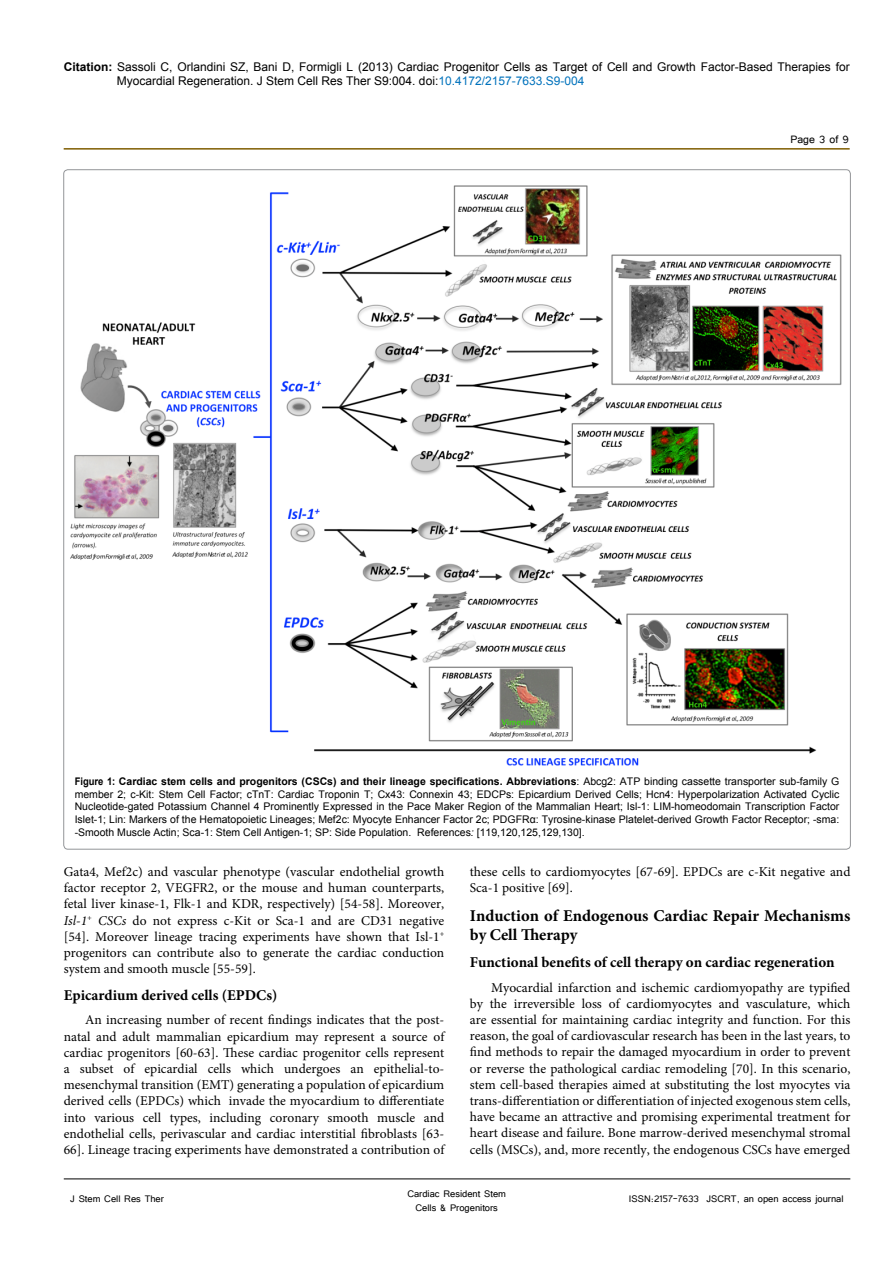
<style>
.page{position:relative;width:893px;height:1263px;background:#fff}
.page>*{position:absolute;margin:0;border:0;box-sizing:border-box;transform-origin:0 0}
.t1{font:700 16.5px/19.8px "Minion Pro";color:#000}
.t2{font:700 15px "Minion Pro";color:#000}
.t3{font:13.5px/16.2px "Minion Pro";color:#000;text-align:justify}
.t4{font:13.5px "Tunga";color:#000}
.t5{font:12px/14.4px "Arial";color:#000}
.t6{font:12px/14.4px "Tunga";color:#000;text-align:center}
.t7{font:10.5px/12.6px "Arial";color:#000;text-align:justify}
.s1{font-weight:700}
.s2{color:#0072bc}
.s3{font-style:italic}
</style>
<div class="page">
<hr style="left:64px;top:148px;width:786px;height:2px;background:#7f5d00">
<hr style="left:64px;top:1179px;width:786px;height:1px;background:#000">
<img style="left:70px;top:185px;width:772px;height:581px">
<p class="t5" style="left:117px;top:60px;width:734px;text-indent:-53px"><span class="s1">Citation:</span> Sassoli C, Orlandini SZ, Bani D, Formigli L (2013) Cardiac Progenitor Cells as Target of Cell and Growth Factor-Based Therapies for<br>Myocardial Regeneration. J Stem Cell Res Ther S9:004. doi:<span class="s2">10.4172/2157-7633.S9-004</span></p>
<p class="t4" style="left:790px;top:131px;width:60px">Page 3 of 9</p>
<p class="t7" style="left:75px;top:775px;width:766px"><span class="s1">Figure 1: Cardiac stem cells and progenitors (CSCs) and their lineage specifications. Abbreviations</span>: Abcg2: ATP binding cassette transporter sub-family G member 2; c-Kit: Stem Cell Factor; cTnT: Cardiac Troponin T; Cx43: Connexin 43; EDCPs: Epicardium Derived Cells; Hcn4: Hyperpolarization Activated Cyclic Nucleotide-gated Potassium Channel 4 Prominently Expressed in the Pace Maker Region of the Mammalian Heart; Isl-1: LIM-homeodomain Transcription Factor Islet-1; Lin: Markers of the Hematopoietic Lineages; Mef2c: Myocyte Enhancer Factor 2c; PDGFRα: Tyrosine-kinase Platelet-derived Growth Factor Receptor; -sma: -Smooth Muscle Actin; Sca-1: Stem Cell Antigen-1; SP: Side Population. References<span class="s3">:</span> [119,120,125,129,130].</p>
<p class="t3" style="left:64px;top:864px;width:382px">Gata4, Mef2c) and vascular phenotype (vascular endothelial growth factor receptor 2, VEGFR2, or the mouse and human counterparts, fetal liver kinase-1, Flk-1 and KDR, respectively) [54-58]. Moreover, <span class="s3">Isl-1</span><sup>+</sup> <span class="s3">CSCs</span> do not express c-Kit or Sca-1 and are CD31 negative [54]. Moreover lineage tracing experiments have shown that Isl-1<sup>+ </sup>progenitors can contribute also to generate the cardiac conduction system and smooth muscle [55-59].</p>
<p class="t2" style="left:64px;top:984px;width:215px">Epicardium derived cells (EPDCs)</p>
<p class="t3" style="left:64px;top:1012px;width:382px;text-indent:21px">An increasing number of recent findings indicates that the post&shy;natal and adult mammalian epicardium may represent a source of cardiac progenitors [60-63]. These cardiac progenitor cells represent a subset of epicardial cells which undergoes an epithelial-to&shy;mesenchymal transition (EMT) generating a population of epicardium derived cells (EPDCs) which invade the myocardium to differentiate into various cell types, including coronary smooth muscle and endothelial cells, perivascular and cardiac interstitial fibroblasts [63- 66]. Lineage tracing experiments have demonstrated a contribution of</p>
<p class="t3" style="left:470px;top:864px;width:382px">these cells to cardiomyocytes [67-69]. EPDCs are c-Kit negative and<br>Sca-1 positive [69].</p>
<p class="t1" style="left:470px;top:905px;width:382px">Induction of Endogenous Cardiac Repair Mechanisms by Cell Therapy</p>
<p class="t2" style="left:470px;top:951px;width:366px">Functional benefits of cell therapy on cardiac regeneration</p>
<p class="t3" style="left:470px;top:979px;width:382px;text-indent:21px">Myocardial infarction and ischemic cardiomyopathy are typified by the irreversible loss of cardiomyocytes and vasculature, which are essential for maintaining cardiac integrity and function. For this reason, the goal of cardiovascular research has been in the last years, to find methods to repair the damaged myocardium in order to prevent or reverse the pathological cardiac remodeling [70]. In this scenario, stem cell-based therapies aimed at substituting the lost myocytes via trans-differentiation or differentiation of injected exogenous stem cells, have became an attractive and promising experimental treatment for heart disease and failure. Bone marrow-derived mesenchymal stromal cells (MSCs), and, more recently, the endogenous CSCs have emerged</p>
<p class="t6" style="left:407px;top:1186px;width:100px">Cardiac Resident Stem<br>Cells &amp; Progenitors</p>
<p class="t6" style="left:70px;top:1190px;width:95px">J Stem Cell Res Ther</p>
<p class="t6" style="left:629px;top:1190px;width:216px">ISSN:2157-7633 JSCRT, an open access journal</p>
</div>
